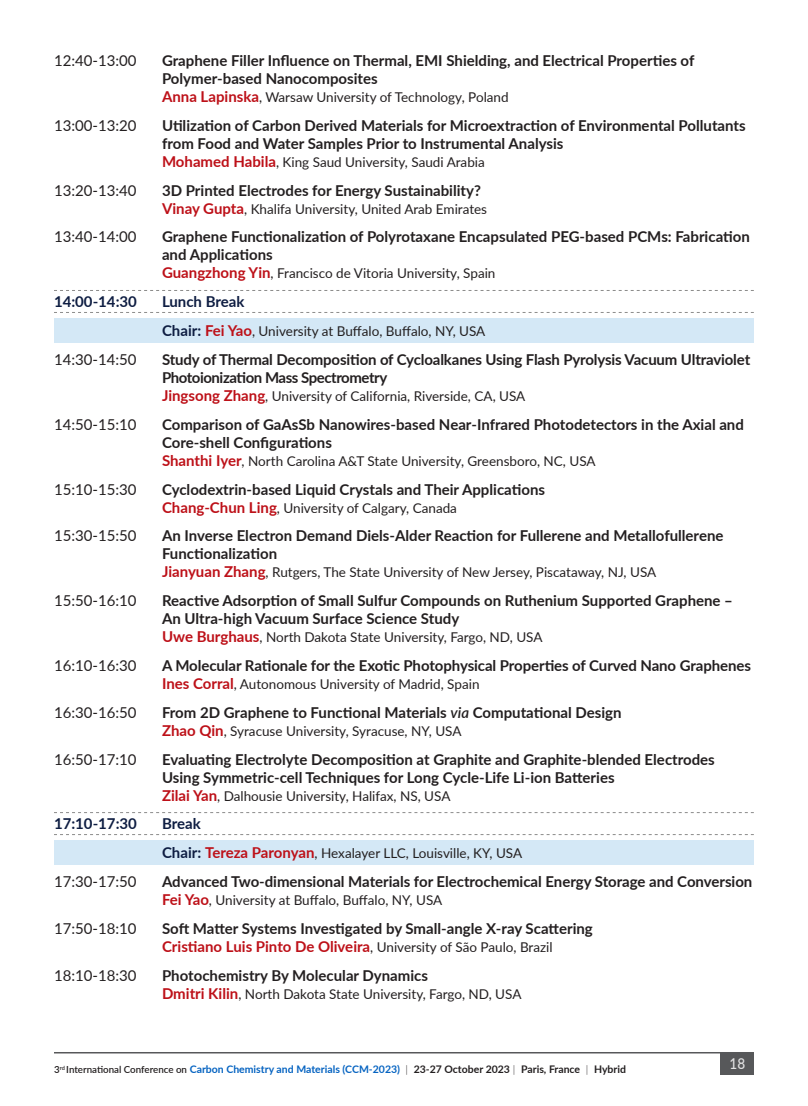
<style>
.page{position:relative;width:808px;height:1106px;background:#fff}
.page>*{position:absolute;margin:0;border:0;box-sizing:border-box;transform-origin:0 0}
.t1{font:700 15px/18px "Lato";color:#231f20}
.t2{font:15px "Lato";color:#231f20}
.t3{font:700 15px "Lato";color:#0e1d42}
.t4{font:500 15px "Lato";color:#e2e2e3;scale:.9 1}
.t5{font:13.5px "Lato";color:#231f20}
.t6{font:700 10.5px "Lato";color:#0563c1}
.s1{font-weight:700;font-size:15px;color:#bd1018}
.s2{font-weight:700;font-size:15px;color:#0e1d42}
.s3{font-weight:600;font-style:italic}
.s4{color:#bd1018}
.s5{font-weight:400;font-size:13.5px}
.s6{font-weight:600;font-size:9.75px;color:#231f20}
.s7{font-weight:300;color:#231f20}
.s8{color:#231f20}
</style>
<div class="page">
<hr style="left:54px;top:1052px;width:700px;height:1px;background:#57585a">
<div style="left:720px;top:1053px;width:34px;height:22px;background:#57585a"></div>
<div style="left:54px;top:319px;width:700px;height:24px;background:#d4e8f6"></div>
<div style="left:54px;top:840px;width:700px;height:25px;background:#d4e8f6"></div>
<svg style="left:54px;top:290px;width:700px;height:1px"></svg>
<svg style="left:54px;top:312px;width:700px;height:1px"></svg>
<svg style="left:54px;top:812px;width:700px;height:1px"></svg>
<svg style="left:54px;top:834px;width:700px;height:1px"></svg>
<p class="t2" style="left:54px;top:50px;width:84px">12:40-13:00</p>
<p class="t1" style="left:162px;top:51px;width:534px">Graphene Filler Influence on Thermal, EMI Shielding, and Electrical Properties of<br>Polymer-based Nanocomposites</p>
<p class="t5" style="left:162px;top:88px;width:348px"><span class="s1">Anna Lapinska</span>, Warsaw University of Technology, Poland</p>
<p class="t2" style="left:54px;top:115px;width:84px">13:00-13:20</p>
<p class="t1" style="left:162px;top:116px;width:585px">Utilization of Carbon Derived Materials for Microextraction of Environmental Pollutants from Food and Water Samples Prior to Instrumental Analysis</p>
<p class="t5" style="left:162px;top:152px;width:324px"><span class="s1">Mohamed Habila</span>, King Saud University, Saudi Arabia</p>
<p class="t2" style="left:54px;top:179px;width:84px">13:20-13:40</p>
<p class="t1" style="left:162px;top:181px;width:320px">3D Printed Electrodes for Energy Sustainability?</p>
<p class="t5" style="left:162px;top:199px;width:327px"><span class="s1">Vinay Gupta</span>, Khalifa University, United Arab Emirates</p>
<p class="t2" style="left:54px;top:226px;width:84px">13:40-14:00</p>
<p class="t1" style="left:162px;top:227px;width:589px">Graphene Functionalization of Polyrotaxane Encapsulated PEG-based PCMs: Fabrication and Applications</p>
<p class="t5" style="left:162px;top:264px;width:335px"><span class="s1">Guangzhong Yin</span>, Francisco de Vitoria University, Spain</p>
<p class="t3" style="left:54px;top:291px;width:84px">14:00-14:30</p>
<p class="t3" style="left:162px;top:291px;width:84px">Lunch Break</p>
<p class="t5" style="left:162px;top:322px;width:325px"><span class="s2">Chair:</span> <span class="s1">Fei Yao</span>, University at Buffalo, Buffalo, NY, USA</p>
<p class="t2" style="left:54px;top:349px;width:84px">14:30-14:50</p>
<p class="t1" style="left:162px;top:350px;width:590px">Study of Thermal Decomposition of Cycloalkanes Using Flash Pyrolysis Vacuum Ultraviolet<br>Photoionization Mass Spectrometry</p>
<p class="t5" style="left:162px;top:386px;width:365px"><span class="s1">Jingsong Zhang</span>, University of California, Riverside, CA, USA</p>
<p class="t2" style="left:54px;top:413px;width:84px">14:50-15:10</p>
<p class="t1" style="left:162px;top:415px;width:583px">Comparison of GaAsSb Nanowires-based Near-Infrared Photodetectors in the Axial and<br>Core-shell Configurations</p>
<p class="t5" style="left:162px;top:451px;width:435px"><span class="s1">Shanthi Iyer</span>, North Carolina A&amp;T State University, Greensboro, NC, USA</p>
<p class="t2" style="left:54px;top:478px;width:84px">15:10-15:30</p>
<p class="t1" style="left:162px;top:479px;width:384px">Cyclodextrin-based Liquid Crystals and Their Applications</p>
<p class="t5" style="left:162px;top:498px;width:296px"><span class="s1">Chang-Chun Ling</span>, University of Calgary, Canada</p>
<p class="t2" style="left:54px;top:525px;width:84px">15:30-15:50</p>
<p class="t1" style="left:162px;top:526px;width:563px">An Inverse Electron Demand Diels-Alder Reaction for Fullerene and Metallofullerene<br>Functionalization</p>
<p class="t5" style="left:162px;top:563px;width:496px"><span class="s1">Jianyuan Zhang</span>, Rutgers, The State University of New Jersey, Piscataway, NJ, USA</p>
<p class="t2" style="left:54px;top:590px;width:84px">15:50-16:10</p>
<p class="t1" style="left:162px;top:591px;width:572px">Reactive Adsorption of Small Sulfur Compounds on Ruthenium Supported Graphene –<br>An Ultra-high Vacuum Surface Science Study</p>
<p class="t5" style="left:162px;top:628px;width:382px"><span class="s1">Uwe Burghaus</span>, North Dakota State University, Fargo, ND, USA</p>
<p class="t2" style="left:54px;top:655px;width:84px">16:10-16:30</p>
<p class="t1" style="left:162px;top:656px;width:590px">A Molecular Rationale for the Exotic Photophysical Properties of Curved Nano Graphenes</p>
<p class="t5" style="left:162px;top:674px;width:319px"><span class="s1">Ines Corral</span>, Autonomous University of Madrid, Spain</p>
<p class="t2" style="left:54px;top:701px;width:84px">16:30-16:50</p>
<p class="t1" style="left:162px;top:703px;width:461px">From 2D Graphene to Functional Materials <span class="s3">via</span> Computational Design</p>
<p class="t5" style="left:162px;top:721px;width:301px"><span class="s1">Zhao Qin</span>, Syracuse University, Syracuse, NY, USA</p>
<p class="t2" style="left:54px;top:748px;width:84px">16:50-17:10</p>
<p class="t1" style="left:162px;top:749px;width:554px">Evaluating Electrolyte Decomposition at Graphite and Graphite-blended Electrodes<br>Using Symmetric-cell Techniques for Long Cycle-Life Li-ion Batteries</p>
<p class="t5" style="left:162px;top:786px;width:290px"><span class="s1">Zilai Yan</span>, Dalhousie University, Halifax, NS, USA</p>
<p class="t3" style="left:54px;top:813px;width:84px">17:10-17:30</p>
<p class="t3" style="left:162px;top:813px;width:40px">Break</p>
<p class="t5" style="left:162px;top:844px;width:362px"><span class="s2">Chair:</span> <span class="s1">Tereza Paronyan</span>, Hexalayer LLC, Louisville, KY, USA</p>
<p class="t2" style="left:54px;top:871px;width:84px">17:30-17:50</p>
<p class="t1" style="left:162px;top:872px;width:592px">Advanced Two-dimensional Materials for Electrochemical Energy Storage and Conversion</p>
<p class="t5" style="left:162px;top:890px;width:282px"><span class="s1">Fei Yao</span>, University at Buffalo, Buffalo, NY, USA</p>
<p class="t2" style="left:54px;top:917px;width:84px">17:50-18:10</p>
<p class="t1" style="left:162px;top:919px;width:432px">Soft Matter Systems Investigated by Small-angle X-ray Scattering<br><span class="s4">Cristiano Luis Pinto De Oliveira</span><span class="s5">, University of São Paulo, Brazil</span></p>
<p class="t2" style="left:54px;top:964px;width:84px">18:10-18:30</p>
<p class="t1" style="left:162px;top:965px;width:267px">Photochemistry By Molecular Dynamics</p>
<p class="t5" style="left:162px;top:984px;width:361px"><span class="s1">Dmitri Kilin</span>, North Dakota State University, Fargo, ND, USA</p>
<p class="t6" style="left:54px;top:1062px;width:574px"><span class="s6">3</span><sup>rd</sup> <span class="s6">International Conference on</span> Carbon Chemistry and Materials (CCM-2023) <span class="s7">|</span> <span class="s8">23-27 October 2023</span> <span class="s7">|</span> <span class="s8">Paris, France</span> <span class="s7">|</span> <span class="s8">Hybrid</span></p>
<p class="t4" style="left:729px;top:1053px;width:19px">18</p>
</div>
